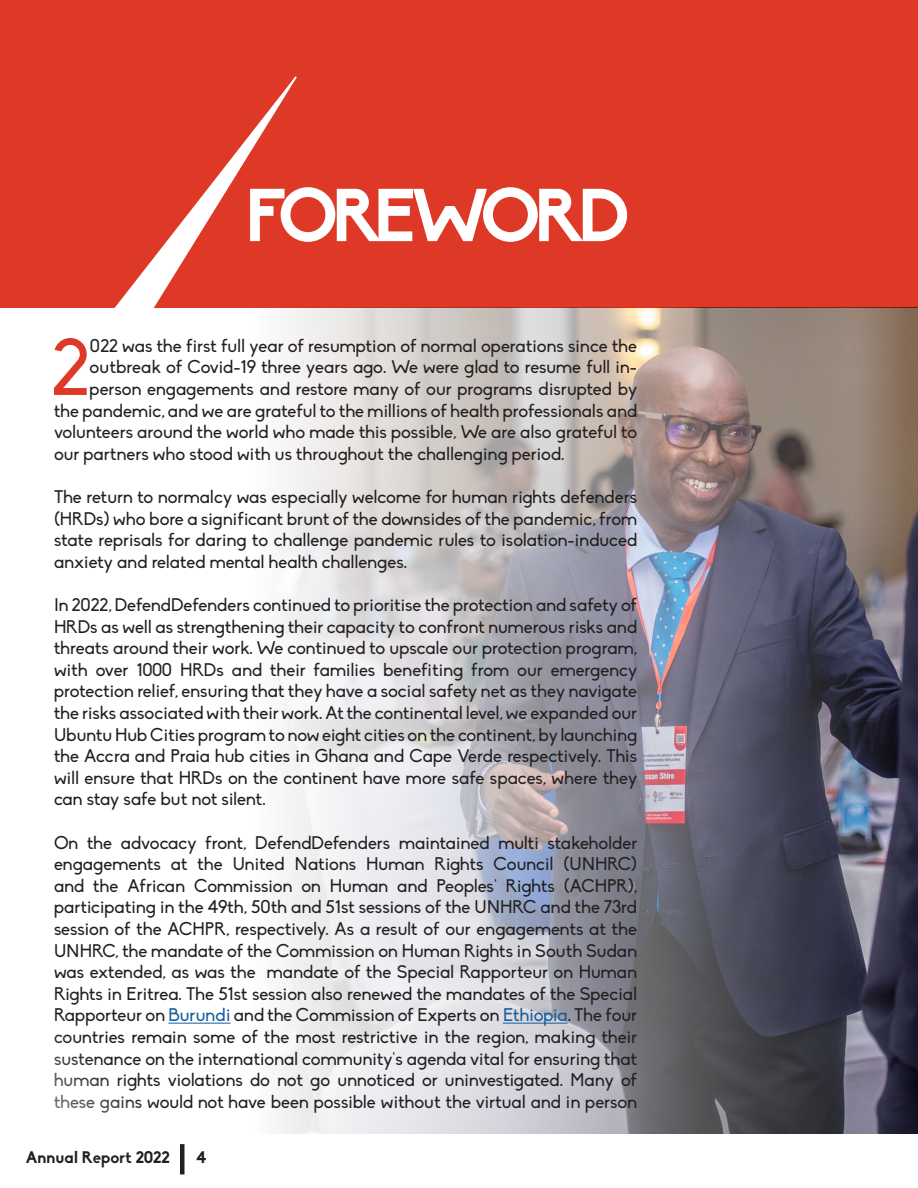
<style>
.page{position:relative;width:918px;height:1188px;background:#fff}
.page>*{position:absolute;margin:0;border:0;box-sizing:border-box;transform-origin:0 0}
.t1{font:78.6px "Biko";color:#de3926}
.t2{font:700 73.5px "Biko";letter-spacing:-.08em;color:#fff}
.t3{font:18px/21.6px "Biko";color:#231f20;text-align:justify}
.t4{font:700 16.5px "Biko";color:#231f20}
.s1{color:#175d9e}
</style>
<div class="page">
<hr style="left:180px;top:1144px;width:4px;height:30px;background:#231f20">
<img style="left:279px;top:307px;width:639px;height:827px">
<div style="left:0;top:0;width:918px;height:307px;background:#de3926"></div>
<svg style="left:85px;top:76px;width:227px;height:293px"></svg>
<hr style="left:168px;top:1023px;width:62px;height:1px;background:#175d9e">
<hr style="left:503px;top:1023px;width:65px;height:1px;background:#175d9e">
<p class="t2" style="left:245px;top:171px;width:386px">FOREWORD</p>
<h1 class="t1" style="left:51px;top:324px;width:40px">2</h1>
<p class="t3" style="left:90px;top:335px;width:549px">022 was the first full year of resumption of normal operations since the</p>
<p class="t3" style="left:90px;top:357px;width:549px">outbreak of Covid-19 three years ago. We were glad to resume full in-</p>
<p class="t3" style="left:90px;top:378px;width:549px">person engagements and restore many of our programs disrupted by</p>
<p class="t3" style="left:54px;top:400px;width:585px">the pandemic, and we are grateful to the millions of health professionals and</p>
<p class="t3" style="left:54px;top:422px;width:585px">volunteers around the world who made this possible, We are also grateful to</p>
<p class="t3" style="left:54px;top:443px;width:512px">our partners who stood with us throughout the challenging period.</p>
<p class="t3" style="left:54px;top:486px;width:585px">The return to normalcy was especially welcome for human rights defenders (HRDs) who bore a significant brunt of the downsides of the pandemic, from state reprisals for daring to challenge pandemic rules to isolation-induced anxiety and related mental health challenges.</p>
<p class="t3" style="left:54px;top:594px;width:585px">In 2022, DefendDefenders continued to prioritise the protection and safety of HRDs as well as strengthening their capacity to confront numerous risks and threats around their work. We continued to upscale our protection program, with over 1000 HRDs and their families benefiting from our emergency protection relief, ensuring that they have a social safety net as they navigate the risks associated with their work. At the continental level, we expanded our Ubuntu Hub Cities program to now eight cities on the continent, by launching the Accra and Praia hub cities in Ghana and Cape Verde respectively. This will ensure that HRDs on the continent have more safe spaces, where they can stay safe but not silent.</p>
<p class="t3" style="left:54px;top:832px;width:585px">On the advocacy front, DefendDefenders maintained multi stakeholder engagements at the United Nations Human Rights Council (UNHRC) and the African Commission on Human and Peoples' Rights (ACHPR), participating in the 49th, 50th and 51st sessions of the UNHRC and the 73rd session of the ACHPR, respectively. As a result of our engagements at the UNHRC, the mandate of the Commission on Human Rights in South Sudan was extended, as was the mandate of the Special Rapporteur on Human Rights in Eritrea. The 51st session also renewed the mandates of the Special Rapporteur on <span class="s1">Burundi</span> and the Commission of Experts on <span class="s1">Ethiopia</span>. The four countries remain some of the most restrictive in the region, making their sustenance on the international community's agenda vital for ensuring that human rights violations do not go unnoticed or uninvestigated. Many of these gains would not have been possible without the virtual and in person</p>
<p class="t4" style="left:26px;top:1148px;width:146px">Annual Report 2022</p>
<p class="t4" style="left:197px;top:1148px;width:11px">4</p>
</div>
